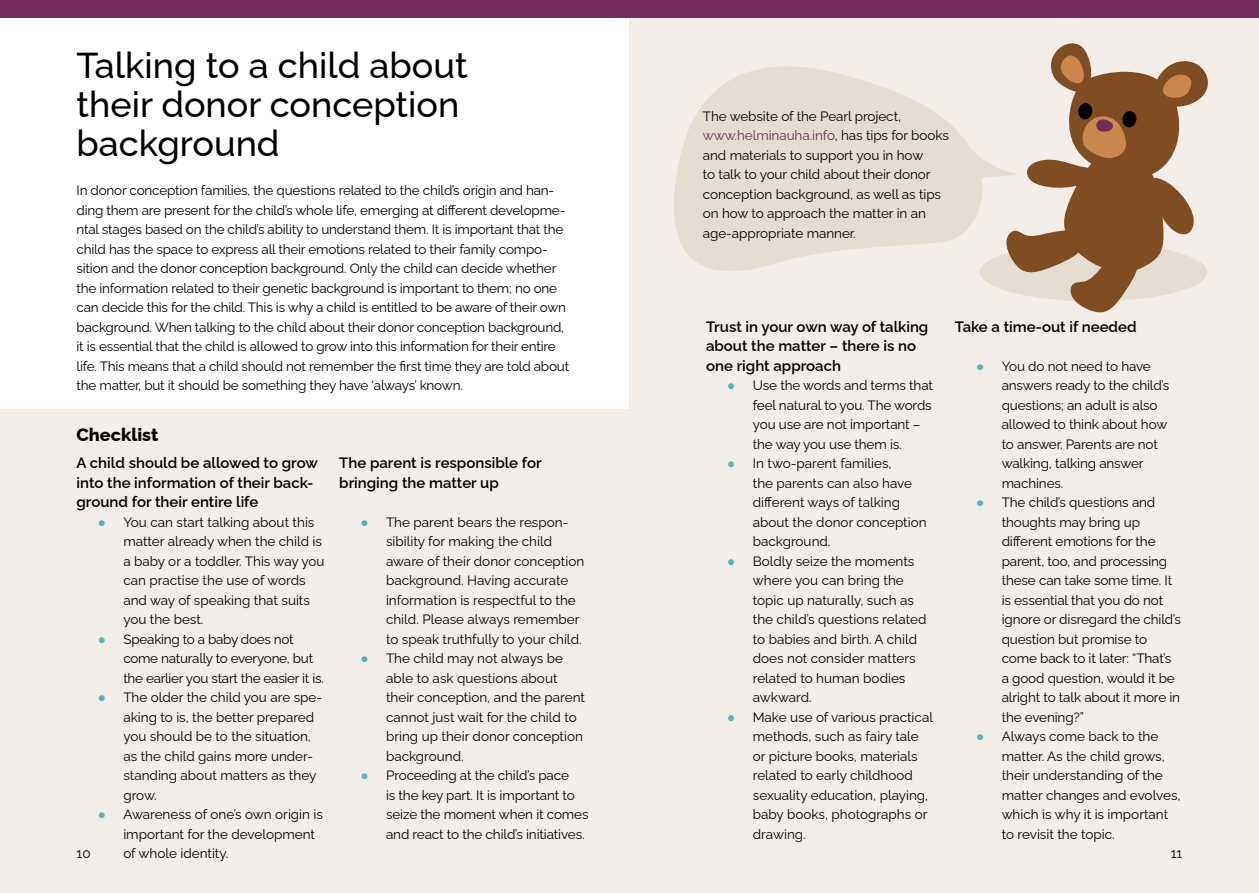
<style>
.page{position:relative;width:1259px;height:893px;background:#fff}
.page>*{position:absolute;margin:0;border:0;box-sizing:border-box;transform-origin:0 0}
.t1{font:500 36px/39px "Raleway";color:#000}
.t2{font:800 18px "Raleway";color:#000}
.t3{font:600 15px/19.5px "Raleway";color:#000}
.t4{font:13.5px/19.5px "Raleway";letter-spacing:-.01em;color:#000}
.s1{color:#722b5c}
.s2{font-family:"Tinos";color:#4eb9b7}
</style>
<div class="page">
<div style="left:629px;top:13px;width:630px;height:880px;background:#f2ede9"></div>
<svg style="left:674px;top:66px;width:273px;height:205px;fill:#e6ddd2"></svg>
<div style="left:0;top:410px;width:629px;height:483px;background:#f2ede9"></div>
<div style="left:0;top:0;width:1259px;height:18px;background:#722b5c"></div>
<svg style="left:947px;top:43px;width:261px;height:270px"></svg>
<h2 class="t1" style="left:77px;top:42px;width:393px">Talking to a child about their donor conception background</h2>
<p class="t4" style="left:77px;top:179px;width:494px">In donor conception families, the questions related to the child’s origin and han&shy;ding them are present for the child’s whole life, emerging at different developme&shy;ntal stages based on the child’s ability to understand them. It is important that the child has the space to express all their emotions related to their family compo&shy;sition and the donor conception background. Only the child can decide whether the information related to their genetic background is important to them; no one can decide this for the child. This is why a child is entitled to be aware of their own background. When talking to the child about their donor conception background, it is essential that the child is allowed to grow into this information for their entire life. This means that a child should not remember the first time they are told about the matter, but it should be something they have ‘always’ known.</p>
<h3 class="t2" style="left:77px;top:420px;width:83px">Checklist</h3>
<p class="t4" style="left:703px;top:104px;width:248px">The website of the Pearl project, <span class="s1">www.helminauha.info</span>, has tips for books and materials to support you in how<br>to talk to your child about their donor conception background, as well as tips on how to approach the matter in an age-appropriate manner.</p>
<h4 class="t3" style="left:706px;top:315px;width:224px">Trust in your own way of talking about the matter – there is no one right approach</h4>
<p class="t4" style="left:753px;top:374px;width:182px;text-indent:-26px"><span class="s2">●</span> Use the words and terms that feel natural to you. The words you use are not important – the way you use them is.</p>
<p class="t4" style="left:753px;top:452px;width:175px;text-indent:-26px"><span class="s2">●</span> In two-parent families,<br>the parents can also have different ways of talking about the donor conception background.</p>
<p class="t4" style="left:753px;top:549px;width:175px;text-indent:-26px"><span class="s2">●</span> Boldly seize the moments where you can bring the topic up naturally, such as the child’s questions related to babies and birth. A child does not consider matters related to human bodies awkward.</p>
<p class="t4" style="left:753px;top:705px;width:182px;text-indent:-26px"><span class="s2">●</span> Make use of various practical methods, such as fairy tale or picture books, materials related to early childhood sexuality education, playing, baby books, photographs or drawing.</p>
<h4 class="t3" style="left:955px;top:315px;width:183px">Take a time-out if needed</h4>
<p class="t4" style="left:1001px;top:354px;width:169px;text-indent:-26px"><span class="s2">●</span> You do not need to have answers ready to the child’s questions; an adult is also allowed to think about how to answer. Parents are not walking, talking answer machines.</p>
<p class="t4" style="left:1001px;top:491px;width:181px;text-indent:-26px"><span class="s2">●</span> The child’s questions and thoughts may bring up different emotions for the parent, too, and processing these can take some time. It is essential that you do not ignore or disregard the child’s question but promise to come back to it later: “That’s a good question, would it be alright to talk about it more in the evening?”</p>
<p class="t4" style="left:1001px;top:725px;width:180px;text-indent:-26px"><span class="s2">●</span> Always come back to the matter. As the child grows, their understanding of the matter changes and evolves, which is why it is important to revisit the topic.</p>
<h4 class="t3" style="left:339px;top:451px;width:204px">The parent is responsible for bringing the matter up</h4>
<p class="t4" style="left:386px;top:510px;width:200px;text-indent:-26px"><span class="s2">●</span> The parent bears the respon&shy;sibility for making the child aware of their donor conception background. Having accurate information is respectful to the child. Please always remember to speak truthfully to your child.</p>
<p class="t4" style="left:386px;top:647px;width:201px;text-indent:-26px"><span class="s2">●</span> The child may not always be able to ask questions about their conception, and the parent cannot just wait for the child to bring up their donor conception background.</p>
<p class="t4" style="left:386px;top:764px;width:204px;text-indent:-26px"><span class="s2">●</span> Proceeding at the child’s pace<br>is the key part. It is important to seize the moment when it comes and react to the child’s initiatives.</p>
<h4 class="t3" style="left:77px;top:451px;width:243px">A child should be allowed to grow into the information of their back&shy;ground for their entire life</h4>
<p class="t4" style="left:123px;top:510px;width:203px;text-indent:-26px"><span class="s2">●</span> You can start talking about this matter already when the child is a baby or a toddler. This way you can practise the use of words and way of speaking that suits you the best.</p>
<p class="t4" style="left:123px;top:627px;width:202px;text-indent:-26px"><span class="s2">●</span> Speaking to a baby does not come naturally to everyone, but the earlier you start the easier it is.</p>
<p class="t4" style="left:123px;top:686px;width:200px;text-indent:-26px"><span class="s2">●</span> The older the child you are spe&shy;aking to is, the better prepared you should be to the situation, as the child gains more under&shy;standing about matters as they grow.</p>
<p class="t4" style="left:123px;top:803px;width:201px;text-indent:-26px"><span class="s2">●</span> Awareness of one’s own origin is important for the development of whole identity.</p>
<p class="t4" style="left:77px;top:842px;width:16px">10</p>
<p class="t4" style="left:1170px;top:842px;width:13px">11</p>
</div>
